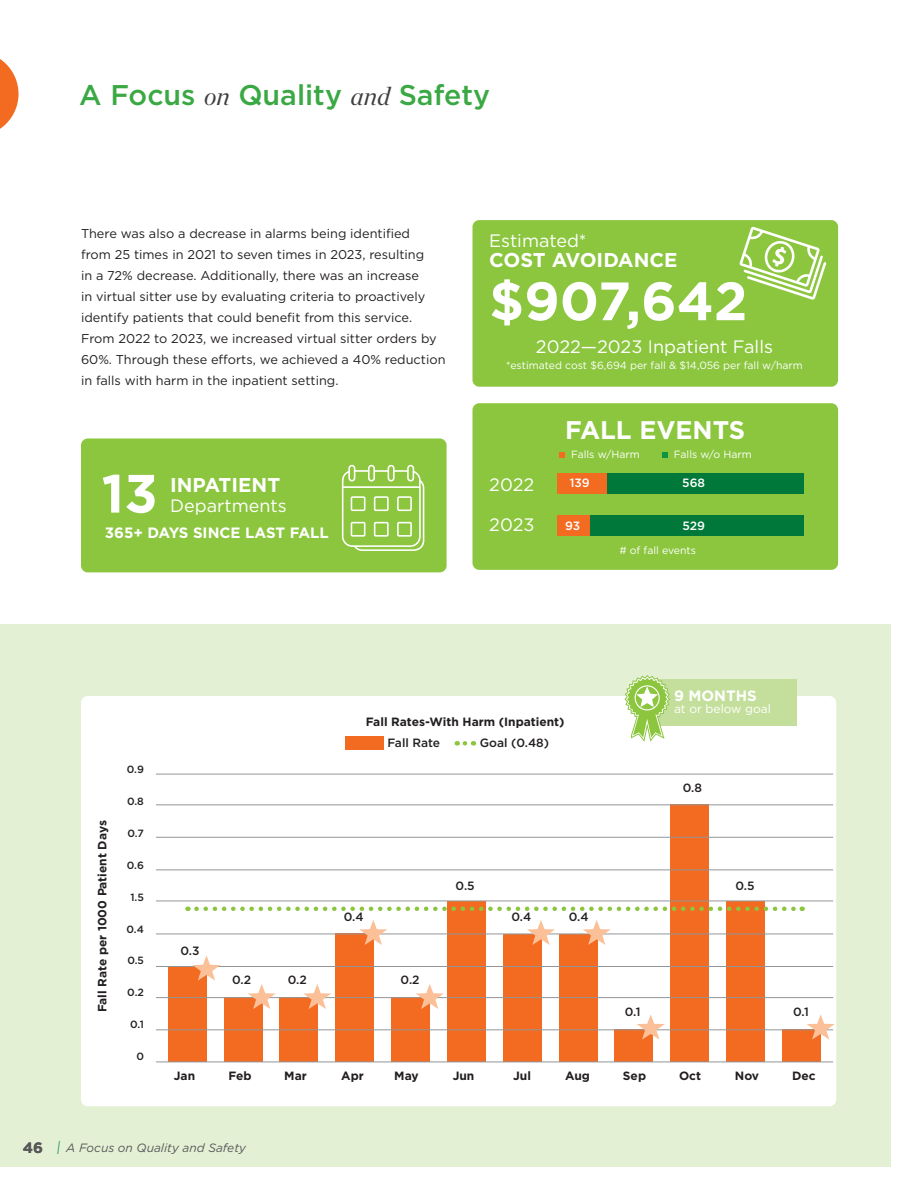
<style>
.page{position:relative;width:918px;height:1188px;background:#fff}
.page>*{position:absolute;margin:0;border:0;box-sizing:border-box;transform-origin:0 0}
.t1{font:700 53.85px "Gotham";color:#fff}
.t2{font:500 28.5px "Gotham";color:#3aa843}
.t3{font:700 25.5px "Gotham";color:#fff}
.t4{font:700 19.95px "Gotham";color:#fff}
.t5{font:18px "Gotham";color:#fff}
.t6{font:700 15px "Gotham";color:#fff}
.t7{font:700 15px "Gotham";color:#57585a}
.t8{font:12.75px/21px "Gotham";color:#231f20}
.t9{font:700 12px "Gotham";color:#231f20}
.t10{font:500 12px "Gotham";color:#231f20}
.t11{font:italic 12px "Gotham";color:#57585a}
.t12{font:12px "Gotham";color:#fff}
.t13{font:500 12px "Gotham";color:#fff}
.t14{font:10.5px "Gotham";color:#fff}
.t15{font:500 10.5px "Gotham";color:#231f20}
.s1{font-family:"Chronicle Display";font-weight:400;font-style:italic;font-size:25.5px;color:#3e3e3f}
.s2{font-size:18.75px;color:#108b52}
</style>
<div class="page">
<div style="left:0;top:624px;width:891px;height:543px;background:#e4f0d4"></div>
<svg style="left:0;top:59px;width:19px;height:70px"></svg>
<div style="left:81px;top:696px;width:755px;height:410px;background:#fff;border-radius:7px"></div>
<div style="left:651px;top:679px;width:146px;height:47px;background:#c4df9b"></div>
<svg style="left:624px;top:675px;width:46px;height:67px"></svg>
<svg style="left:465px;top:741px;width:9px;height:5px"></svg>
<div style="left:345px;top:737px;width:38px;height:13px;background:#f36a21"></div>
<div style="left:614px;top:1029px;width:39px;height:33px;background:#f36a21"></div>
<div style="left:168px;top:967px;width:39px;height:95px;background:#f36a21"></div>
<div style="left:224px;top:998px;width:39px;height:64px;background:#f36a21"></div>
<div style="left:279px;top:998px;width:39px;height:64px;background:#f36a21"></div>
<div style="left:335px;top:933px;width:39px;height:129px;background:#f36a21"></div>
<div style="left:391px;top:998px;width:39px;height:64px;background:#f36a21"></div>
<div style="left:447px;top:902px;width:39px;height:160px;background:#f36a21"></div>
<div style="left:503px;top:934px;width:39px;height:128px;background:#f36a21"></div>
<div style="left:559px;top:935px;width:39px;height:127px;background:#f36a21"></div>
<div style="left:670px;top:805px;width:39px;height:257px;background:#f36a21"></div>
<div style="left:726px;top:902px;width:39px;height:160px;background:#f36a21"></div>
<div style="left:782px;top:1029px;width:39px;height:33px;background:#f36a21"></div>
<hr style="left:156px;top:901px;width:677px;height:1px;background:#939598">
<hr style="left:156px;top:870px;width:677px;height:1px;background:#939598">
<hr style="left:156px;top:837px;width:677px;height:1px;background:#939598">
<hr style="left:156px;top:774px;width:677px;height:1px;background:#939598">
<hr style="left:156px;top:1062px;width:677px;height:1px;background:#939598">
<hr style="left:156px;top:1030px;width:677px;height:1px;background:#939598">
<hr style="left:156px;top:997px;width:677px;height:1px;background:#939598">
<hr style="left:156px;top:966px;width:677px;height:1px;background:#939598">
<hr style="left:156px;top:934px;width:677px;height:1px;background:#939598">
<hr style="left:156px;top:805px;width:677px;height:1px;background:#939598">
<svg style="left:196px;top:900px;width:607px;height:11px"></svg>
<svg style="left:192px;top:955px;width:29px;height:26px"></svg>
<svg style="left:248px;top:984px;width:28px;height:25px"></svg>
<svg style="left:359px;top:920px;width:28px;height:25px"></svg>
<svg style="left:303px;top:984px;width:28px;height:25px"></svg>
<svg style="left:416px;top:984px;width:28px;height:25px"></svg>
<svg style="left:527px;top:920px;width:28px;height:25px"></svg>
<svg style="left:583px;top:920px;width:28px;height:25px"></svg>
<svg style="left:637px;top:1014px;width:28px;height:26px"></svg>
<svg style="left:807px;top:1014px;width:28px;height:26px"></svg>
<div style="left:81px;top:438px;width:366px;height:134px;background:#8bc63e;border-radius:7px"></div>
<svg style="left:342px;top:465px;width:82px;height:86px"></svg>
<div style="left:472px;top:220px;width:366px;height:167px;background:#8bc63e;border-radius:7px"></div>
<svg style="left:739px;top:227px;width:87px;height:73px"></svg>
<div style="left:472px;top:403px;width:366px;height:167px;background:#8bc63e;border-radius:7px"></div>
<svg style="left:559px;top:452px;width:6px;height:6px"></svg>
<svg style="left:662px;top:452px;width:6px;height:6px"></svg>
<div style="left:557px;top:473px;width:247px;height:21px;background:#00783a"></div>
<div style="left:557px;top:473px;width:49px;height:21px;background:#f36a21"></div>
<div style="left:557px;top:515px;width:247px;height:21px;background:#00783a"></div>
<div style="left:557px;top:515px;width:32px;height:21px;background:#f36a21"></div>
<p class="t2" style="left:79px;top:77px;width:412px">A Focus <span class="s1">on</span> Quality <span class="s1">and</span> Safety</p>
<p class="t8" style="left:81px;top:223px;width:366px">There was also a decrease in alarms being identified<br>from 25 times in 2021 to seven times in 2023, resulting<br>in a 72% decrease. Additionally, there was an increase<br>in virtual sitter use by evaluating criteria to proactively identify patients that could benefit from this service.<br>From 2022 to 2023, we increased virtual sitter orders by 60%. Through these efforts, we achieved a 40% reduction in falls with harm in the inpatient setting.</p>
<p class="t1" style="left:102px;top:458px;width:58px">13</p>
<p class="t4" style="left:170px;top:472px;width:112px">INPATIENT</p>
<p class="t5" style="left:170px;top:494px;width:118px">Departments</p>
<p class="t6" style="left:105px;top:523px;width:226px">365+ DAYS SINCE LAST FALL</p>
<p class="t5" style="left:489px;top:229px;width:99px">Estimated*</p>
<p class="t4" style="left:489px;top:246px;width:190px">COST AVOIDANCE</p>
<p class="t1" style="left:489px;top:265px;width:260px">$907,642</p>
<p class="t5" style="left:536px;top:335px;width:239px">2022—2023 Inpatient Falls</p>
<p class="t14" style="left:506px;top:359px;width:298px">*estimated cost $6,694 per fall &amp; $14,056 per fall w/harm</p>
<p class="t5" style="left:489px;top:473px;width:47px">2022</p>
<p class="t5" style="left:489px;top:513px;width:47px">2023</p>
<p class="t3" style="left:565px;top:413px;width:181px">FALL EVENTS</p>
<p class="t14" style="left:571px;top:447px;width:70px">Falls w/Harm</p>
<p class="t14" style="left:674px;top:447px;width:79px">Falls w/o Harm</p>
<p class="t13" style="left:570px;top:475px;width:21px">139</p>
<p class="t13" style="left:565px;top:517px;width:17px">93</p>
<p class="t13" style="left:682px;top:475px;width:24px">568</p>
<p class="t13" style="left:682px;top:517px;width:24px">529</p>
<p class="t14" style="left:619px;top:544px;width:78px"># of fall events</p>
<p class="t9" style="left:94px;top:1012px;width:194px;rotate:-90deg">Fall Rate per 1000 Patient Days</p>
<p class="t15" style="left:127px;top:763px;width:19px">0.9</p>
<p class="t15" style="left:127px;top:794px;width:18px">0.8</p>
<p class="t15" style="left:128px;top:826px;width:18px">0.7</p>
<p class="t15" style="left:127px;top:858px;width:19px">0.6</p>
<p class="t15" style="left:130px;top:890px;width:15px">1.5</p>
<p class="t15" style="left:127px;top:922px;width:19px">0.4</p>
<p class="t15" style="left:127px;top:954px;width:18px">0.5</p>
<p class="t15" style="left:127px;top:986px;width:18px">0.2</p>
<p class="t15" style="left:130px;top:1018px;width:15px">0.1</p>
<p class="t15" style="left:136px;top:1049px;width:9px">0</p>
<p class="t9" style="left:366px;top:714px;width:200px">Fall Rates-With Harm (Inpatient)</p>
<p class="t10" style="left:387px;top:735px;width:54px">Fall Rate</p>
<p class="t10" style="left:480px;top:735px;width:71px">Goal (0.48)</p>
<p class="t10" style="left:180px;top:943px;width:21px">0.3</p>
<p class="t10" style="left:456px;top:878px;width:21px">0.5</p>
<p class="t10" style="left:344px;top:909px;width:21px">0.4</p>
<p class="t10" style="left:511px;top:909px;width:21px">0.4</p>
<p class="t10" style="left:232px;top:972px;width:21px">0.2</p>
<p class="t10" style="left:288px;top:972px;width:21px">0.2</p>
<p class="t10" style="left:401px;top:972px;width:21px">0.2</p>
<p class="t10" style="left:569px;top:909px;width:21px">0.4</p>
<p class="t6" style="left:674px;top:686px;width:84px">9 MONTHS</p>
<p class="t12" style="left:674px;top:701px;width:98px">at or below goal</p>
<p class="t10" style="left:683px;top:779px;width:21px">0.8</p>
<p class="t10" style="left:735px;top:878px;width:21px">0.5</p>
<p class="t10" style="left:625px;top:1004px;width:17px">0.1</p>
<p class="t10" style="left:793px;top:1004px;width:17px">0.1</p>
<p class="t9" style="left:174px;top:1068px;width:23px">Jan</p>
<p class="t9" style="left:228px;top:1068px;width:25px">Feb</p>
<p class="t9" style="left:284px;top:1068px;width:24px">Mar</p>
<p class="t9" style="left:341px;top:1068px;width:24px">Apr</p>
<p class="t9" style="left:394px;top:1068px;width:26px">May</p>
<p class="t9" style="left:453px;top:1068px;width:23px">Jun</p>
<p class="t9" style="left:513px;top:1068px;width:19px">Jul</p>
<p class="t9" style="left:565px;top:1068px;width:26px">Aug</p>
<p class="t9" style="left:623px;top:1068px;width:25px">Sep</p>
<p class="t9" style="left:679px;top:1068px;width:24px">Oct</p>
<p class="t9" style="left:735px;top:1068px;width:26px">Nov</p>
<p class="t9" style="left:792px;top:1068px;width:25px">Dec</p>
<p class="t7" style="left:23px;top:1137px;width:22px">46</p>
<p class="t11" style="left:57px;top:1140px;width:191px"><span class="s2">I</span> A Focus on Quality and Safety</p>
</div>
